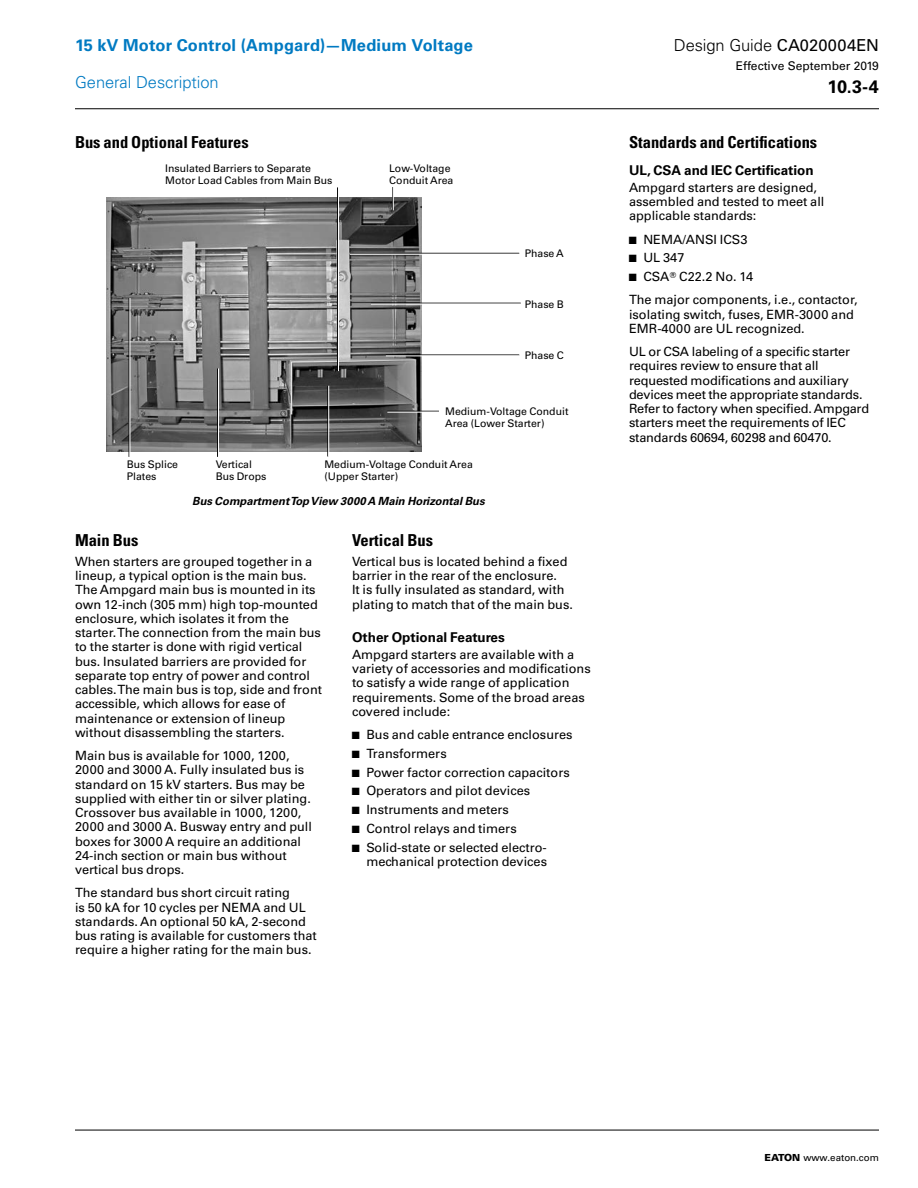
<style>
.page{position:relative;width:918px;height:1188px;background:#fff}
.page>*{position:absolute;margin:0;border:0;box-sizing:border-box;transform-origin:0 0}
.t1{font:700 18px "Univers LT Std";color:#000}
.t2{font:700 condensed 16.5px "Univers LT Std";color:#000}
.t3{font:700 16.5px "Univers LT Std";letter-spacing:.005em;color:#007ac2}
.t4{font:300 16.5px "Univers LT Std";letter-spacing:-.005em;color:#000}
.t5{font:300 16.5px "Univers LT Std";letter-spacing:-.005em;color:#007ac2}
.t6{font:700 13.5px "Univers LT Std";color:#000}
.t7{font:12.75px/14.2px "Univers LT Std";color:#000}
.t8{font:12px "Univers LT Std";color:#000}
.t9{font:italic 700 11.25px "Univers LT Std";color:#000}
.t10{font:10.5px/12px "Univers LT Std";color:#000}
.t11{font:9.75px "Univers LT Std";color:#000}
.s1{font-weight:400}
.s2{font-family:"Universal Newswith Comm Pi"}
.s3{font-weight:900}
</style>
<div class="page">
<img style="left:106px;top:197px;width:315px;height:255px">
<svg style="left:392px;top:187px;width:2px;height:23px"></svg>
<hr style="left:350px;top:253px;width:169px;height:1px;background:#000">
<hr style="left:350px;top:254px;width:169px;height:1px;background:#fff">
<hr style="left:371px;top:303px;width:150px;height:1px;background:#000">
<hr style="left:371px;top:304px;width:150px;height:1px;background:#fff">
<hr style="left:386px;top:355px;width:133px;height:1px;background:#000">
<hr style="left:386px;top:356px;width:133px;height:1px;background:#fff">
<hr style="left:337px;top:187px;width:1px;height:184px;background:#000">
<hr style="left:338px;top:187px;width:1px;height:184px;background:#fff">
<hr style="left:129px;top:298px;width:1px;height:159px;background:#000">
<hr style="left:130px;top:298px;width:1px;height:159px;background:#fff">
<hr style="left:217px;top:368px;width:1px;height:89px;background:#000">
<hr style="left:218px;top:368px;width:1px;height:89px;background:#fff">
<hr style="left:327px;top:386px;width:1px;height:70px;background:#000">
<hr style="left:328px;top:386px;width:1px;height:70px;background:#fff">
<hr style="left:387px;top:411px;width:52px;height:1px;background:#000">
<hr style="left:387px;top:412px;width:52px;height:1px;background:#fff">
<hr style="left:75px;top:1130px;width:804px;height:1px;background:#000">
<hr style="left:75px;top:108px;width:804px;height:1px;background:#000">
<p class="t3" style="left:75px;top:35px;width:399px">15 kV Motor Control (Ampgard)—Medium Voltage</p>
<p class="t5" style="left:75px;top:73px;width:145px">General Description</p>
<p class="t2" style="left:75px;top:132px;width:175px">Bus and Optional Features</p>
<p class="t10" style="left:165px;top:162px;width:169px">Insulated Barriers to Separate<br>Motor Load Cables from Main Bus</p>
<p class="t10" style="left:389px;top:162px;width:66px">Low-Voltage<br>Conduit Area</p>
<p class="t10" style="left:525px;top:247px;width:41px">Phase A</p>
<p class="t10" style="left:525px;top:298px;width:41px">Phase B</p>
<p class="t10" style="left:525px;top:349px;width:41px">Phase C</p>
<p class="t10" style="left:127px;top:459px;width:53px">Bus Splice<br>Plates</p>
<p class="t10" style="left:216px;top:459px;width:52px">Vertical<br>Bus Drops</p>
<p class="t10" style="left:445px;top:405px;width:125px">Medium-Voltage Conduit<br>Area (Lower Starter)</p>
<p class="t10" style="left:324px;top:459px;width:150px">Medium-Voltage Conduit Area (Upper Starter)</p>
<p class="t9" style="left:192px;top:495px;width:294px">Bus Compartment Top View 3000 A Main Horizontal Bus</p>
<p class="t2" style="left:75px;top:530px;width:65px">Main Bus</p>
<p class="t7" style="left:75px;top:554px;width:249px">When starters are grouped together in a lineup, a typical option is the main bus.<br>The Ampgard main bus is mounted in its own 12-inch (305 mm) high top-mounted enclosure, which isolates it from the starter. The connection from the main bus to the starter is done with rigid vertical bus. Insulated barriers are provided for separate top entry of power and control cables. The main bus is top, side and front accessible, which allows for ease of maintenance or extension of lineup without disassembling the starters.</p>
<p class="t7" style="left:75px;top:749px;width:239px">Main bus is available for 1000, 1200, 2000 and 3000 A. Fully insulated bus is standard on 15 kV starters. Bus may be supplied with either tin or silver plating.<br>Crossover bus available in 1000, 1200, 2000 and 3000 A. Busway entry and pull boxes for 3000 A require an additional 24-inch section or main bus without vertical bus drops.</p>
<p class="t7" style="left:75px;top:886px;width:243px">The standard bus short circuit rating<br>is 50 kA for 10 cycles per NEMA and UL standards. An optional 50 kA, 2-second bus rating is available for customers that require a higher rating for the main bus.</p>
<p class="t2" style="left:352px;top:530px;width:83px">Vertical Bus</p>
<p class="t7" style="left:352px;top:554px;width:223px">Vertical bus is located behind a fixed barrier in the rear of the enclosure.<br>It is fully insulated as standard, with plating to match that of the main bus.</p>
<p class="t6" style="left:352px;top:629px;width:154px">Other Optional Features</p>
<p class="t7" style="left:352px;top:647px;width:240px">Ampgard starters are available with a variety of accessories and modifications to satisfy a wide range of application requirements. Some of the broad areas covered include:</p>
<p class="t7" style="left:352px;top:728px;width:222px">■ Bus and cable entrance enclosures</p>
<p class="t7" style="left:352px;top:746px;width:96px">■ Transformers</p>
<p class="t7" style="left:352px;top:765px;width:219px">■ Power factor correction capacitors</p>
<p class="t7" style="left:352px;top:784px;width:180px">■ Operators and pilot devices</p>
<p class="t7" style="left:352px;top:803px;width:159px">■ Instruments and meters</p>
<p class="t7" style="left:352px;top:821px;width:166px">■ Control relays and timers</p>
<p class="t7" style="left:352px;top:840px;width:197px;text-align:right">■ Solid-state or selected electro&shy;mechanical protection devices</p>
<p class="t4" style="left:674px;top:35px;width:207px">Design Guide <span class="s1">CA020004EN</span></p>
<p class="t8" style="left:736px;top:59px;width:145px">Effective September 2019</p>
<h1 class="t1" style="left:828px;top:76px;width:53px">10.3-4</h1>
<p class="t2" style="left:629px;top:132px;width:190px">Standards and Certifications</p>
<p class="t6" style="left:629px;top:162px;width:186px">UL, CSA and IEC Certification</p>
<p class="t7" style="left:629px;top:180px;width:197px">Ampgard starters are designed, assembled and tested to meet all applicable standards:</p>
<p class="t7" style="left:629px;top:232px;width:120px">■ NEMA/ANSI ICS3</p>
<p class="t7" style="left:629px;top:251px;width:57px">■ UL 347</p>
<p class="t7" style="left:629px;top:265px;width:230px;line-height:23.2px">■ CSA<span class="s2">T</span> C22.2 No. 14<br>The major components, i.e., contactor,</p>
<p class="t7" style="left:629px;top:307px;width:226px">isolating switch, fuses, EMR-3000 and<br>EMR-4000 are UL recognized.</p>
<p class="t7" style="left:629px;top:344px;width:242px">UL or CSA labeling of a specific starter requires review to ensure that all requested modifications and auxiliary devices meet the appropriate standards.<br>Refer to factory when specified. Ampgard starters meet the requirements of IEC standards 60694, 60298 and 60470.</p>
<p class="t11" style="left:765px;top:1152px;width:116px"><span class="s3">EATON</span> www.eaton.com</p>
</div>
